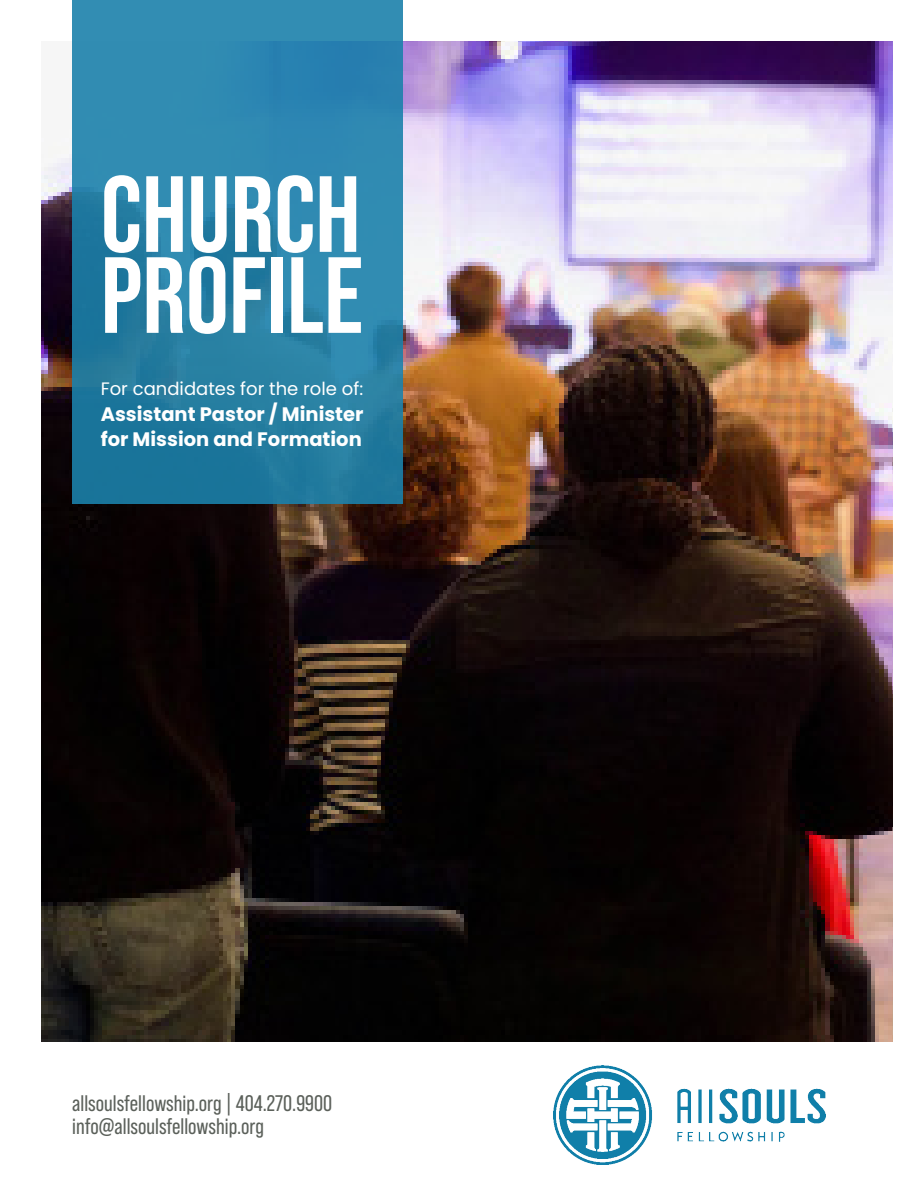
<style>
.page{position:relative;width:918px;height:1188px;background:#fff}
.page>*{position:absolute;margin:0;border:0;box-sizing:border-box;transform-origin:0 0}
._72_Content_gray_Beb{font:700 108px/81px "Bebas Neue Pro";color:#fff}
._15_Content_gray_Beb{font:22.5px/22.5px "Bebas Neue Pro";color:#5b605a}
._8_12_Content_gray_S{font:700 19.5px/25.5px "Poppins";color:#fff}
._8_12_Content_gray_S-2{font:18px "Poppins";color:#fff}
</style>
<div class="page">
<img style="left:42px;top:41px;width:850px;height:1000px">
<img style="left:553px;top:1065px;width:273px;height:100px">
<div style="left:72px;top:0;width:331px;height:503px;background:linear-gradient(to bottom,#338eb7,#1f789b)"></div>
<p class="_72_Content_gray_Beb" style="left:101px;top:173px;width:264px">CHURCH<br>PROFILE</p>
<p class="_8_12_Content_gray_S-2" style="left:101px;top:378px;width:264px">For candidates for the role of:</p>
<p class="_8_12_Content_gray_S" style="left:101px;top:401px;width:264px">Assistant Pastor / Minister for Mission and Formation</p>
<p class="_15_Content_gray_Beb" style="left:72px;top:1092px;width:261px">allsoulsfellowship.org | 404.270.9900 info@allsoulsfellowship.org</p>
</div>
